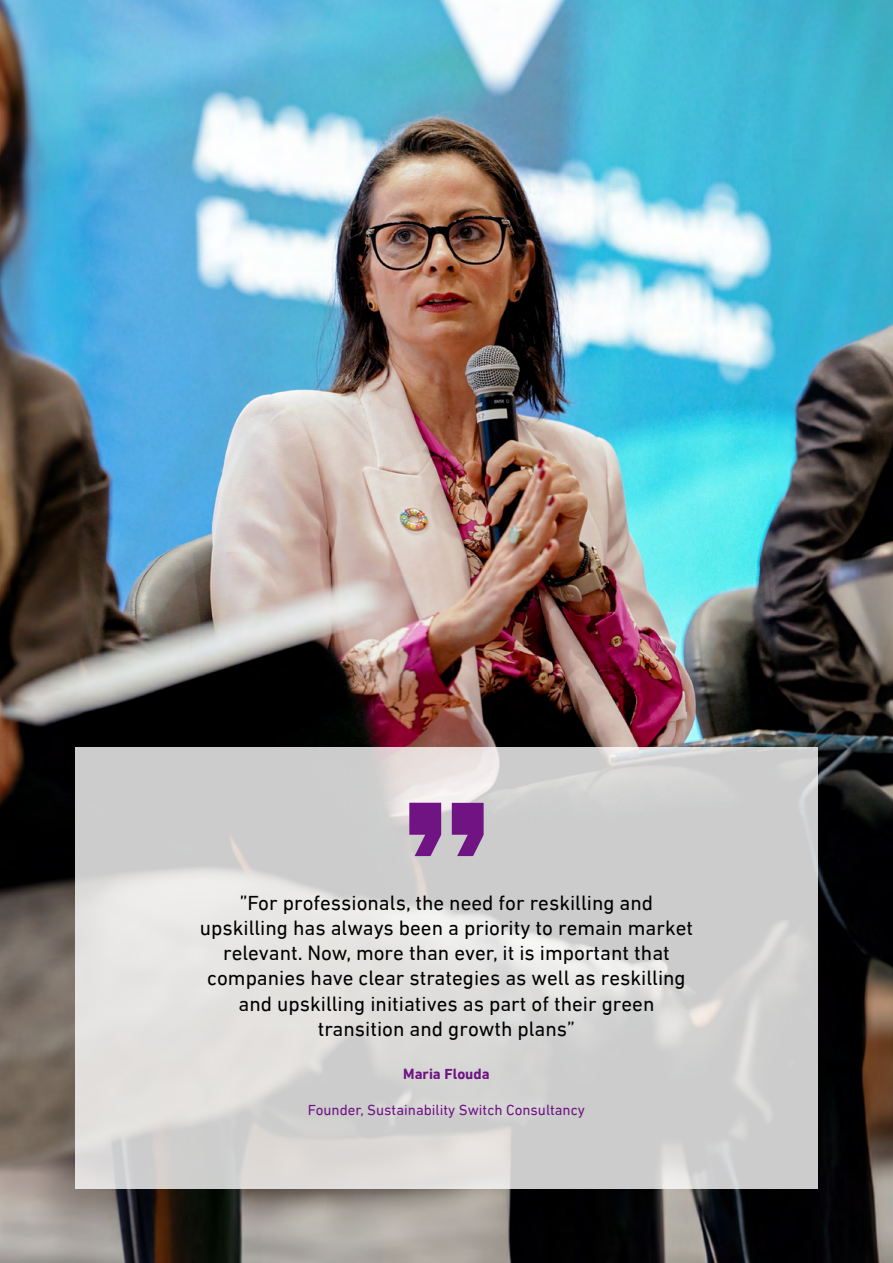
<style>
.page{position:relative;width:893px;height:1263px;background:#fff}
.page>*{position:absolute;margin:0;border:0;box-sizing:border-box;transform-origin:0 0}
.t1{font:21px/25.2px "DIN Next LT Arabic";color:#000;text-align:center}
.t2{font:15px "DIN Next LT Arabic";color:#701383}
.t3{font:700 15px "DIN Next LT Arabic";color:#701383}
</style>
<div class="page">
<img style="left:0;top:0;width:893px;height:1263px">
<svg style="left:75px;top:747px;width:743px;height:441px;fill:#cfcfcf"></svg>
<svg style="left:409px;top:803px;width:32px;height:53px"></svg>
<svg style="left:452px;top:803px;width:32px;height:53px"></svg>
<p class="t1" style="left:200px;top:890px;width:495px">”For professionals, the need for reskilling and upskilling has always been a priority to remain market relevant. Now, more than ever, it is important that companies have clear strategies as well as reskilling and upskilling initiatives as part of their green transition and growth plans”</p>
<p class="t3" style="left:403px;top:1065px;width:88px">Maria Flouda</p>
<p class="t2" style="left:308px;top:1101px;width:279px">Founder, Sustainability Switch Consultancy</p>
</div>
